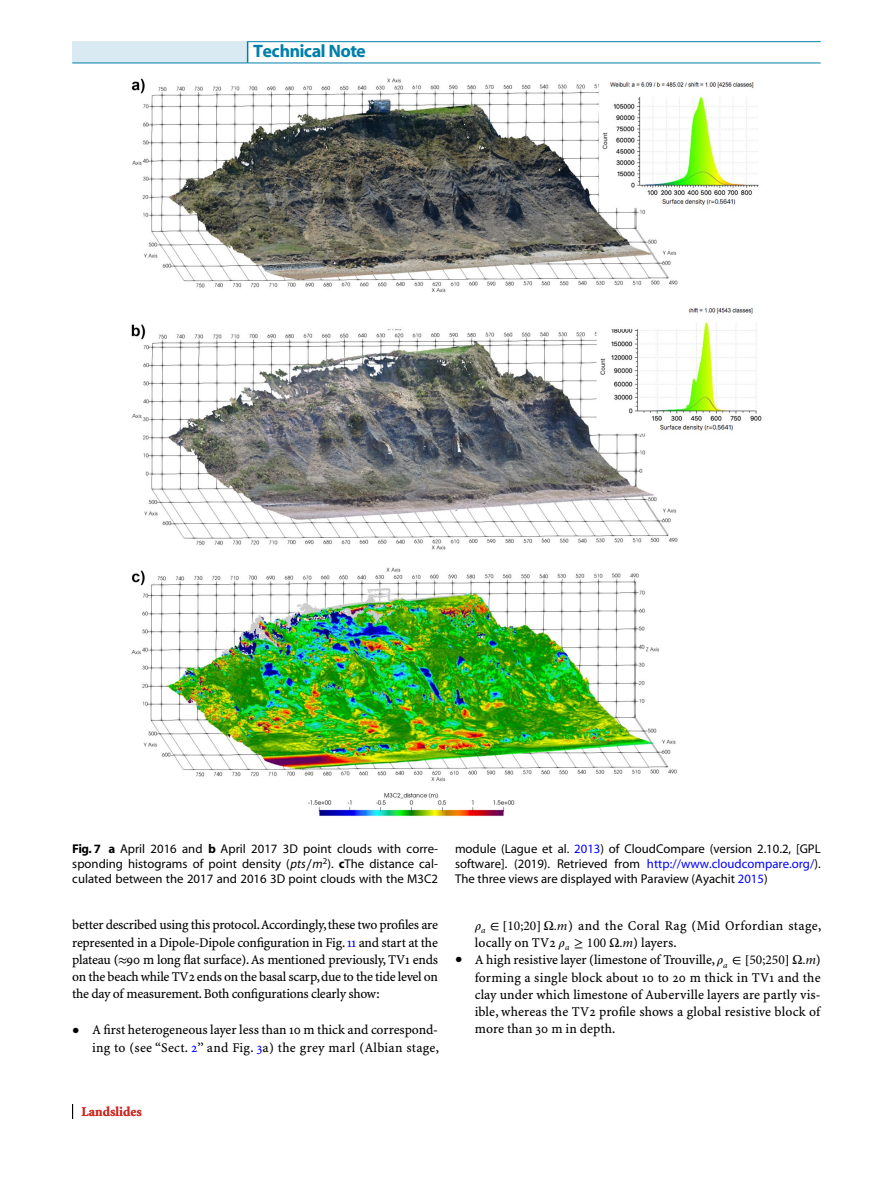
<style>
.page{position:relative;width:893px;height:1187px;background:#fff}
.page>*{position:absolute;margin:0;border:0;box-sizing:border-box;transform-origin:0 0}
.t1{font:700 18px "S Myriad";color:#007faa}
.t2{font:13.5px/17.2px "S Minion Plus";color:#000;text-align:justify}
.t3{font:13.5px/17.2px "S Minion Plus";letter-spacing:.025em;color:#000}
.t4{font:13.5px "S Minion Plus Bold 3";color:#d12d28}
.t5{font:12.75px/15px "S Myriad";color:#000;text-align:justify}
.s1{font-weight:700}
.s2{font-family:"Myriad Pro";font-style:italic}
.s3{font-family:"STIX Math Regular 10"}
.s4{color:#00f}
.s5{font-family:"STIX Math Regular 11"}
.s6{font-family:"STIX";font-size:14.1px}
.s7{font-family:"STIX Math Italic 3"}
.s8{font-family:"STIX Math Regular 12"}
.s9{font-family:"Minion Pro Regular 12"}
.s10{font-family:"Minion Pro It 9"}
.s11{font-family:"STIX Math Italic 4"}
.s12{font-family:"STIX Math Calligraphy"}
.s13{font-family:"Minion Pro Regular 10"}
.s14{font-family:"STIX Math Regular 8"}
.s15{font-family:"Minion Pro It 10"}
.s16{font-family:"STIX Math Italic 2"}
.s17{font-family:"STIX Math Regular 9"}
.s18{font-family:"Minion Pro Regular 11"}
.s19{font-family:"Minion Pro It 8"}
</style>
<div class="page">
<div style="left:72px;top:42px;width:176px;height:21px;background:#daeaf3"></div>
<svg style="left:247px;top:42px;width:1px;height:21px"></svg>
<hr style="left:72px;top:63px;width:176px;height:1px;background:#007faa">
<hr style="left:247px;top:41px;width:574px;height:1px;background:#007faa">
<hr style="left:248px;top:63px;width:573px;height:1px;background:#007faa">
<svg style="left:72px;top:1104px;width:1px;height:14px"></svg>
<img style="left:131px;top:78px;width:631px;height:739px">
<h1 class="t1" style="left:254px;top:42px;width:113px">Technical Note</h1>
<p class="t5" style="left:72px;top:841px;width:367px"><span class="s1">Fig. 7 a</span> April 2016 and <span class="s1">b</span> April 2017 3D point clouds with corre&shy;sponding histograms of point density (<span class="s2">pts</span><span class="s3">∕</span><span class="s2">m</span><sup>2</sup>). <span class="s1">c</span>The distance cal&shy;culated between the 2017 and 2016 3D point clouds with the M3C2</p>
<p class="t5" style="left:455px;top:841px;width:367px">module (Lague et al. <span class="s4">2013</span>) of CloudCompare (version 2.10.2, [GPL software]. (2019). Retrieved from <span class="s4">http://www.cloudcompare.org/</span>).<br>The three views are displayed with Paraview (Ayachit <span class="s4">2015</span>)</p>
<p class="t2" style="left:72px;top:916px;width:367px">better described using this protocol. Accordingly, these two profiles are represented in a Dipole-Dipole configuration in Fig.<span class="s4">11</span> and start at the plateau (<span class="s5">≈</span>90 m long flat surface). As mentioned previously, TV1 ends on the beach while TV2 ends on the basal scarp, due to the tide level on the day of measurement. Both configurations clearly show:</p>
<p class="t2" style="left:72px;top:1021px;width:368px;text-align:right"><span class="s6">•</span> A first heterogeneous layer less than 10 m thick and correspond&shy;ing to (see “Sect. <span class="s4">2</span>’’ and Fig. <span class="s4">3</span>a) the grey marl (Albian stage,</p>
<p class="t3" style="left:474px;top:916px;width:349px"><span class="s7">𝜌</span><sub>a</sub> <span class="s8">∈ [</span><span class="s9">10;20</span><span class="s8">] Ω</span><span class="s9">.</span><span class="s10">m</span>) and the Coral Rag (Mid Orfordian stage, locally on TV2 <span class="s11">𝜌</span><sub>a</sub> <span class="s12">≥</span> <span class="s13">100</span> <span class="s14">Ω</span><span class="s13">.</span><span class="s15">m</span>) layers.</p>
<p class="t2" style="left:475px;top:951px;width:347px;text-indent:-20px"><span class="s6">•</span> A high resistive layer (limestone of Trouville, <span class="s16">𝜌</span><sub>a</sub> <span class="s17">∈ [</span><span class="s18">50;250</span><span class="s17">] Ω</span><span class="s18">.</span><span class="s19">m</span>) forming a single block about 10 to 20 m thick in TV1 and the clay under which limestone of Auberville layers are partly vis&shy;ible, whereas the TV2 profile shows a global resistive block of more than 30 m in depth.</p>
<p class="t4" style="left:81px;top:1103px;width:62px">Landslides</p>
</div>
